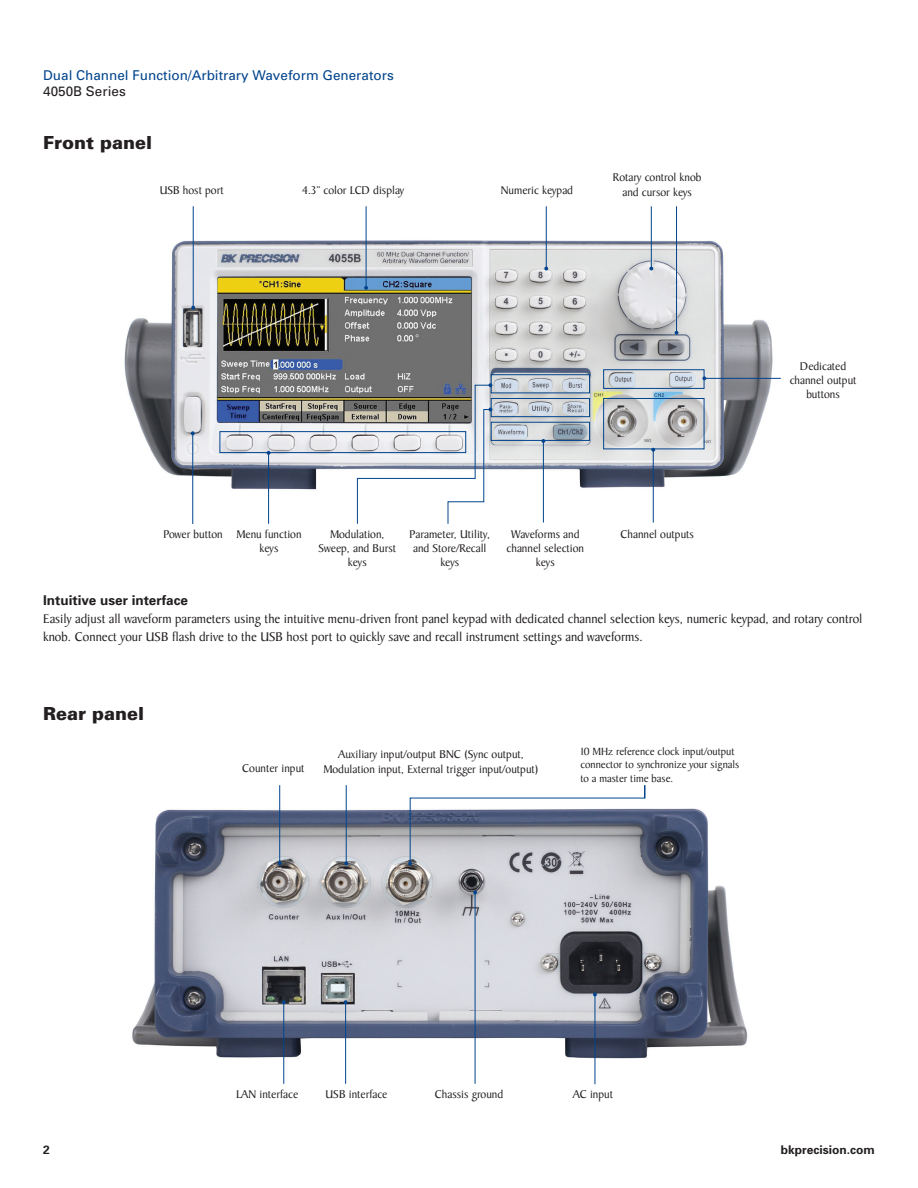
<style>
.page{position:relative;width:918px;height:1188px;background:#fff}
.page>*{position:absolute;margin:0;border:0;box-sizing:border-box;transform-origin:0 0}
.t1{font:900 18px "Univers";color:#231f20}
.t2{font:13.5px/18px "Baker Signet";color:#231f20}
.t3{font:13.5px "Univers";color:#02448d}
.t4{font:700 13.5px "Univers";color:#231f20}
.t5{font:13.5px "Univers";color:#231f20}
.t6{font:12px/14.4px "Baker Signet";color:#231f20;text-align:center}
.t7{font:700 12px "Univers";color:#231f20}
.t8{font:11.25px/13.5px "Baker Signet";color:#231f20}
</style>
<div class="page">
<img style="left:124px;top:230px;width:654px;height:272px">
<img style="left:132px;top:804px;width:616px;height:263px">
<div style="left:603px;top:369px;width:101px;height:20px;border:1px solid #02448d"></div>
<div style="left:603px;top:398px;width:101px;height:51px;border:1px solid #02448d"></div>
<div style="left:491px;top:374px;width:99px;height:19px;border:1px solid #02448d"></div>
<div style="left:491px;top:398px;width:99px;height:19px;border:1px solid #02448d"></div>
<div style="left:491px;top:422px;width:99px;height:19px;border:1px solid #02448d"></div>
<hr style="left:543px;top:441px;width:1px;height:82px;background:#02448d">
<svg style="left:541px;top:439px;width:4px;height:4px"></svg>
<hr style="left:653px;top:450px;width:1px;height:73px;background:#02448d">
<svg style="left:651px;top:448px;width:4px;height:4px"></svg>
<hr style="left:704px;top:378px;width:77px;height:1px;background:#02448d">
<svg style="left:702px;top:376px;width:4px;height:4px"></svg>
<hr style="left:651px;top:206px;width:1px;height:63px;background:#02448d">
<hr style="left:676px;top:206px;width:1px;height:127px;background:#02448d">
<hr style="left:546px;top:206px;width:1px;height:63px;background:#02448d">
<hr style="left:366px;top:206px;width:1px;height:82px;background:#02448d">
<svg style="left:364px;top:286px;width:4px;height:4px"></svg>
<hr style="left:193px;top:206px;width:1px;height:102px;background:#02448d">
<svg style="left:191px;top:306px;width:4px;height:4px"></svg>
<svg style="left:356px;top:383px;width:136px;height:141px"></svg>
<div style="left:220px;top:431px;width:246px;height:22px;border:1px solid #02448d"></div>
<hr style="left:268px;top:453px;width:1px;height:71px;background:#02448d">
<svg style="left:267px;top:451px;width:4px;height:4px"></svg>
<hr style="left:192px;top:433px;width:1px;height:91px;background:#02448d">
<svg style="left:191px;top:431px;width:4px;height:4px"></svg>
<hr style="left:283px;top:1002px;width:1px;height:82px;background:#02448d">
<svg style="left:282px;top:1000px;width:4px;height:4px"></svg>
<hr style="left:345px;top:1002px;width:1px;height:82px;background:#02448d">
<svg style="left:344px;top:1000px;width:4px;height:4px"></svg>
<hr style="left:594px;top:994px;width:1px;height:90px;background:#02448d">
<hr style="left:279px;top:785px;width:1px;height:78px;background:#02448d">
<svg style="left:278px;top:861px;width:4px;height:4px"></svg>
<hr style="left:346px;top:785px;width:1px;height:78px;background:#02448d">
<svg style="left:344px;top:861px;width:4px;height:4px"></svg>
<hr style="left:475px;top:892px;width:1px;height:192px;background:#02448d">
<svg style="left:473px;top:890px;width:4px;height:4px"></svg>
<svg style="left:408px;top:785px;width:238px;height:80px"></svg>
<p class="t3" style="left:43px;top:67px;width:352px">Dual Channel Function/Arbitrary Waveform Generators</p>
<p class="t5" style="left:43px;top:83px;width:84px">4050B Series</p>
<h1 class="t1" style="left:43px;top:131px;width:110px">Front panel</h1>
<p class="t6" style="left:160px;top:184px;width:66px">USB host port</p>
<p class="t6" style="left:302px;top:184px;width:104px">4.3” color LCD display</p>
<p class="t6" style="left:501px;top:184px;width:74px">Numeric keypad</p>
<p class="t6" style="left:613px;top:171px;width:90px">Rotary control knob and cursor keys</p>
<p class="t6" style="left:163px;top:527px;width:61px">Power button</p>
<p class="t6" style="left:236px;top:527px;width:67px">Menu function keys</p>
<p class="t6" style="left:319px;top:527px;width:79px">Modulation,<br>Sweep, and Burst keys</p>
<p class="t6" style="left:409px;top:527px;width:82px">Parameter, Utility, and Store/Recall keys</p>
<p class="t6" style="left:511px;top:527px;width:70px">Waveforms and</p>
<p class="t6" style="left:620px;top:527px;width:75px">Channel outputs</p>
<p class="t6" style="left:507px;top:541px;width:79px">channel selection keys</p>
<p class="t6" style="left:790px;top:359px;width:68px">Dedicated channel output buttons</p>
<p class="t4" style="left:43px;top:592px;width:146px">Intuitive user interface</p>
<p class="t2" style="left:43px;top:610px;width:821px">Easily adjust all waveform parameters using the intuitive menu-driven front panel keypad with dedicated channel selection keys, numeric keypad, and rotary control knob. Connect your USB flash drive to the USB host port to quickly save and recall instrument settings and waveforms.</p>
<h1 class="t1" style="left:43px;top:702px;width:102px">Rear panel</h1>
<p class="t6" style="left:242px;top:761px;width:64px">Counter input</p>
<p class="t6" style="left:323px;top:748px;width:217px">Auxiliary input/output BNC (Sync output,<br>Modulation input, External trigger input/output)</p>
<p class="t8" style="left:580px;top:745px;width:160px">10 MHz reference clock input/output connector to synchronize your signals to a master time base.</p>
<p class="t6" style="left:236px;top:1087px;width:63px">LAN interface</p>
<p class="t6" style="left:325px;top:1087px;width:63px">USB interface</p>
<p class="t6" style="left:573px;top:1087px;width:42px">AC input</p>
<p class="t6" style="left:435px;top:1087px;width:70px">Chassis ground</p>
<p class="t7" style="left:43px;top:1143px;width:8px">2</p>
<p class="t7" style="left:781px;top:1143px;width:96px">bkprecision.com</p>
</div>
